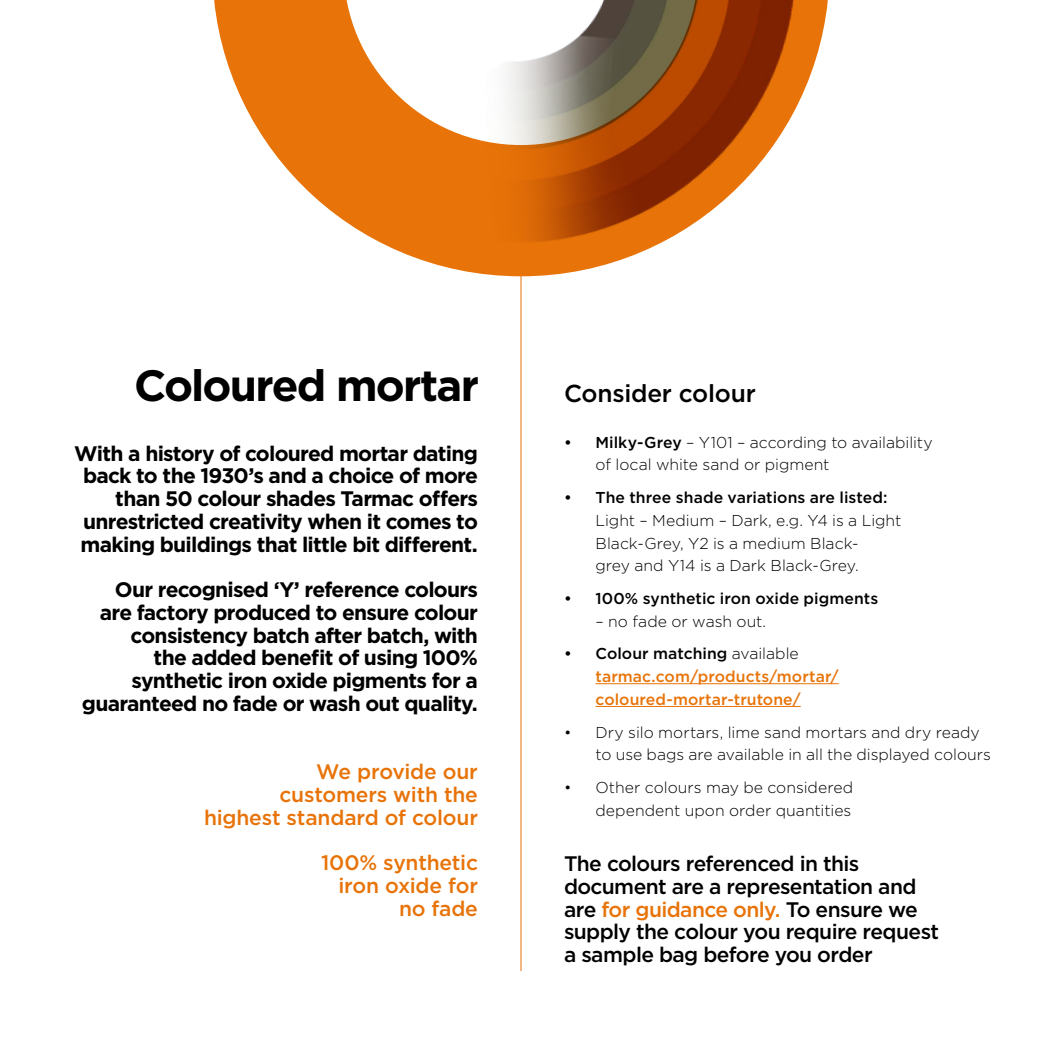
<style>
.page{position:relative;width:1042px;height:1042px;background:#fff}
.page>*{position:absolute;margin:0;border:0;box-sizing:border-box;transform-origin:0 0}
.t1{font:700 43.75px "Gotham";letter-spacing:-.04em;color:#000}
.t2{font:500 24.5px "Gotham";letter-spacing:-.01em;color:#000}
.t3{font:700 21px/22.8px "Gotham";letter-spacing:-.035em;color:#000;text-align:right}
.t4{font:500 21px/22.8px "Gotham";letter-spacing:-.03em;color:#000}
.t5{font:500 21px "Gotham";letter-spacing:-.01em;color:#e87308}
.t6{font:300 15.75px/22.8px "Gotham";color:#000}
.t7{font:500 15.75px/22.8px "Gotham";letter-spacing:.005em;color:#e87308}
.t8{font:500 15.75px "Gotham";color:#000}
.s1{font-weight:500}
.s2{color:#000}
.s3{font-weight:300;color:#000}
.s4{color:#e87308}
</style>
<div class="page">
<hr style="left:520px;top:159px;width:1px;height:812px;background:#e87308">
<hr style="left:595px;top:683px;width:244px;height:1px;background:#e87308">
<hr style="left:595px;top:706px;width:206px;height:1px;background:#e87308">
<svg style="left:214px;top:0;width:614px;height:238px;fill:#e87308"></svg>
<img style="left:371px;top:0;width:438px;height:278px">
<p class="t1" style="left:134px;top:357px;width:346px">Coloured mortar</p>
<p class="t3" style="left:74px;top:442px;width:405px">With a history of coloured mortar dating back to the 1930’s and a choice of more than 50 colour shades Tarmac offers unrestricted creativity when it comes to making buildings that little bit different.</p>
<p class="t3" style="left:82px;top:578px;width:398px">Our recognised ‘Y’ reference colours are factory produced to ensure colour consistency batch after batch, with<br>the added benefit of using 100% synthetic iron oxide pigments for a guaranteed no fade or wash out quality.</p>
<p class="t5" style="left:316px;top:758px;width:163px">We provide our</p>
<p class="t5" style="left:279px;top:781px;width:200px">customers with the</p>
<p class="t5" style="left:204px;top:803px;width:275px">highest standard of colour</p>
<p class="t5" style="left:321px;top:849px;width:158px">100% synthetic</p>
<p class="t5" style="left:338px;top:872px;width:141px">iron oxide for</p>
<p class="t5" style="left:399px;top:894px;width:80px">no fade</p>
<p class="t2" style="left:564px;top:377px;width:193px">Consider colour</p>
<p class="t6" style="left:595px;top:430px;width:339px;text-indent:-32px"><span class="s1">• Milky-Grey</span> – Y101 – according to availability of local white sand or pigment</p>
<p class="t6" style="left:595px;top:486px;width:307px;text-indent:-32px"><span class="s1">• The three shade variations are listed:<br></span>Light – Medium – Dark, e.g. Y4 is a Light Black-Grey, Y2 is a medium Black-<br>grey and Y14 is a Dark Black-Grey.</p>
<p class="t8" style="left:564px;top:588px;width:316px">• 100% synthetic iron oxide pigments</p>
<p class="t6" style="left:595px;top:609px;width:172px">– no fade or wash out.</p>
<p class="t7" style="left:595px;top:642px;width:245px;text-indent:-32px"><span class="s2">• Colour matching</span> <span class="s3">available </span>tarmac.com/products/mortar/ coloured-mortar-trutone/</p>
<p class="t6" style="left:595px;top:720px;width:397px;text-indent:-32px">• Dry silo mortars, lime sand mortars and dry ready to use bags are available in all the displayed colours</p>
<p class="t6" style="left:564px;top:775px;width:291px;text-align:right">• Other colours may be considered dependent upon order quantities</p>
<p class="t4" style="left:564px;top:852px;width:377px">The colours referenced in this document are a representation and are <span class="s4">for guidance only.</span> To ensure we supply the colour you require request a sample bag before you order</p>
</div>
